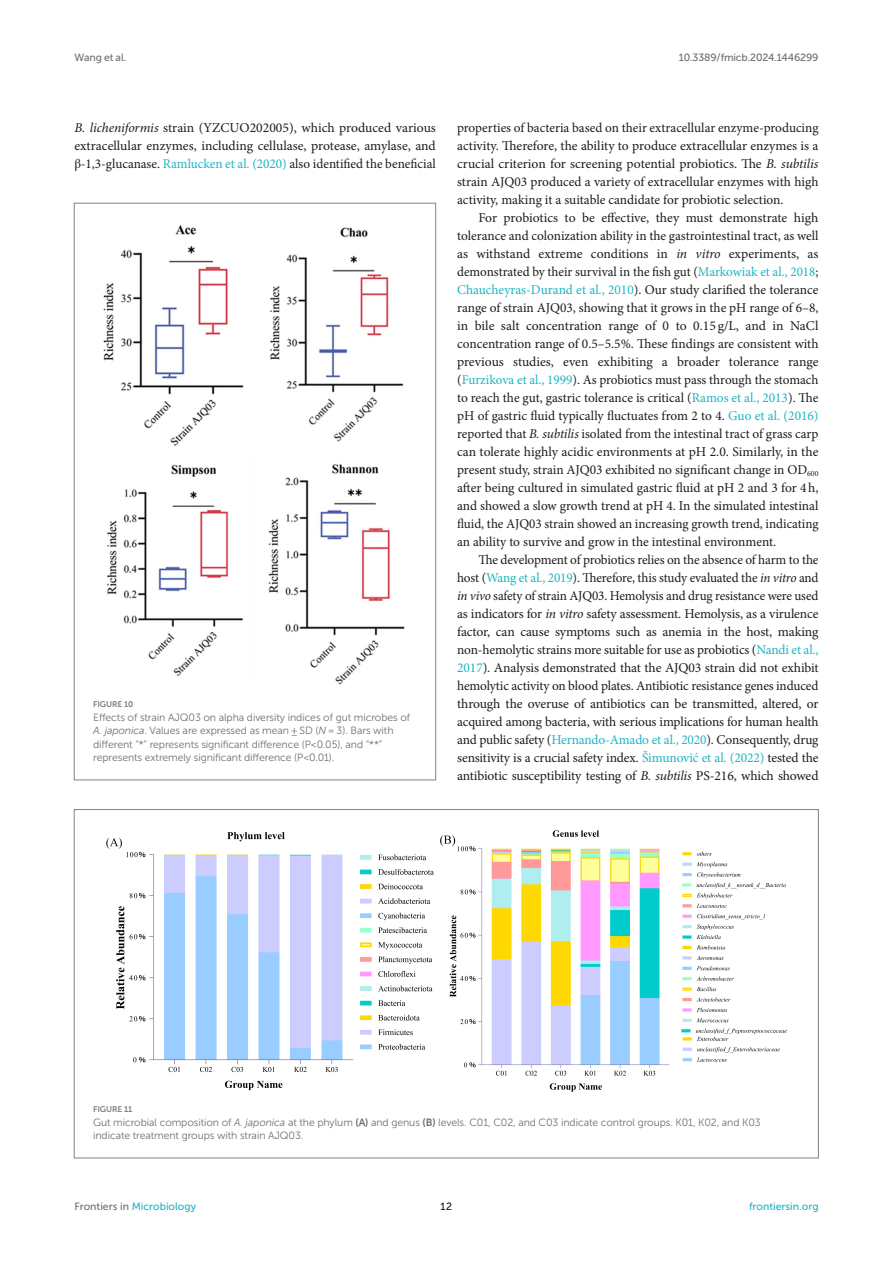
<style>
.page{position:relative;width:893px;height:1263px;background:#fff}
.page>*{position:absolute;margin:0;border:0;box-sizing:border-box;transform-origin:0 0}
.TEXT{font:13.5px/18px "Minion Pro";letter-spacing:-.005em;color:#1b1c1b;text-align:justify}
.FIG_LEG{font:10.5px/13.5px "Museo Sans 300";letter-spacing:-.01em;color:#706f70}
.t1{font:10.5px "Museo Sans 500";color:#1db5c3}
.t2{font:10.5px "Museo Sans 500";letter-spacing:-.015em;color:#706f70}
.t3{font:10.5px "Museo Sans 500";color:#1b1c1b}
.FIG_HD{font:8.25px "Museo Sans 700";letter-spacing:-.01em;color:#7e7f7f}
.s1{font-style:italic}
.s2{font-family:"STIX General"}
.s3{color:#1db5c3}
.s4{font-family:"Museo Sans 700"}
.s5{color:#706f70}
</style>
<div class="page">
<img style="left:103px;top:225px;width:302px;height:460px">
<img style="left:106px;top:830px;width:681px;height:262px">
<p class="t2" style="left:74px;top:51px;width:53px">Wang et al.</p>
<p class="t2" style="left:679px;top:51px;width:141px">10.3389/fmicb.2024.1446299</p>
<p class="TEXT" style="left:74px;top:119px;width:363px"><span class="s1">B. licheniformis</span> strain (YZCUO202005), which produced various extracellular enzymes, including cellulase, protease, amylase, and <span class="s2">β</span>-1,3-glucanase. <span class="s3">Ramlucken et al. (2020)</span> also identified the beneficial</p>
<p class="TEXT" style="left:457px;top:119px;width:363px">properties of bacteria based on their extracellular enzyme-producing activity. Therefore, the ability to produce extracellular enzymes is a crucial criterion for screening potential probiotics. The <span class="s1">B. subtilis </span>strain AJQ03 produced a variety of extracellular enzymes with high activity, making it a suitable candidate for probiotic selection.</p>
<p class="TEXT" style="left:457px;top:209px;width:363px;text-indent:21px">For probiotics to be effective, they must demonstrate high tolerance and colonization ability in the gastrointestinal tract, as well as withstand extreme conditions in <span class="s1">in vitro</span> experiments, as demonstrated by their survival in the fish gut (<span class="s3">Markowiak et al., 2018</span>; <span class="s3">Chaucheyras-Durand et al., 2010</span>). Our study clarified the tolerance range of strain AJQ03, showing that it grows in the pH range of 6–8, in bile salt concentration range of 0 to 0.15 g/L, and in NaCl concentration range of 0.5–5.5%. These findings are consistent with previous studies, even exhibiting a broader tolerance range (<span class="s3">Furzikova et al., 1999</span>). As probiotics must pass through the stomach to reach the gut, gastric tolerance is critical (<span class="s3">Ramos et al., 2013</span>). The pH of gastric fluid typically fluctuates from 2 to 4. <span class="s3">Guo et al. (2016) </span>reported that <span class="s1">B. subtilis</span> isolated from the intestinal tract of grass carp can tolerate highly acidic environments at pH 2.0. Similarly, in the present study, strain AJQ03 exhibited no significant change in OD<sub>600 </sub>after being cultured in simulated gastric fluid at pH 2 and 3 for 4h, and showed a slow growth trend at pH 4. In the simulated intestinal fluid, the AJQ03 strain showed an increasing growth trend, indicating an ability to survive and grow in the intestinal environment.</p>
<p class="TEXT" style="left:457px;top:551px;width:363px;text-indent:21px">The development of probiotics relies on the absence of harm to the host (<span class="s3">Wang et al., 2019</span>). Therefore, this study evaluated the <span class="s1">in vitro</span> and <span class="s1">in vivo</span> safety of strain AJQ03. Hemolysis and drug resistance were used as indicators for <span class="s1">in vitro</span> safety assessment. Hemolysis, as a virulence factor, can cause symptoms such as anemia in the host, making non-hemolytic strains more suitable for use as probiotics (<span class="s3">Nandi et al., 2017</span>). Analysis demonstrated that the AJQ03 strain did not exhibit hemolytic activity on blood plates. Antibiotic resistance genes induced through the overuse of antibiotics can be transmitted, altered, or acquired among bacteria, with serious implications for human health and public safety (<span class="s3">Hernando-Amado et al., 2020</span>). Consequently, drug sensitivity is a crucial safety index. <span class="s3">Šimunović et al. (2022)</span> tested the antibiotic susceptibility testing of <span class="s1">B. subtilis</span> PS-216, which showed</p>
<p class="FIG_HD" style="left:93px;top:699px;width:42px">FIGURE 10</p>
<p class="FIG_LEG" style="left:93px;top:710px;width:318px">Effects of strain AJQ03 on alpha diversity indices of gut microbes of <span class="s1">A. japonica</span>. Values are expressed as mean ± SD (<span class="s1">N</span> = 3). Bars with different “*” represents significant difference (P&lt;0.05), and “**” represents extremely significant difference (P&lt;0.01).</p>
<p class="FIG_HD" style="left:93px;top:1104px;width:41px">FIGURE 11</p>
<p class="FIG_LEG" style="left:93px;top:1115px;width:669px">Gut microbial composition of <span class="s1">A. japonica</span> at the phylum <span class="s4">(A)</span> and genus <span class="s4">(B)</span> levels. C01, C02, and C03 indicate control groups. K01, K02, and K03 indicate treatment groups with strain AJQ03.</p>
<p class="t1" style="left:74px;top:1200px;width:123px"><span class="s5">Frontiers in</span> Microbiology</p>
<p class="t3" style="left:441px;top:1200px;width:13px">12</p>
<p class="t1" style="left:749px;top:1200px;width:71px">frontiersin.org</p>
</div>
